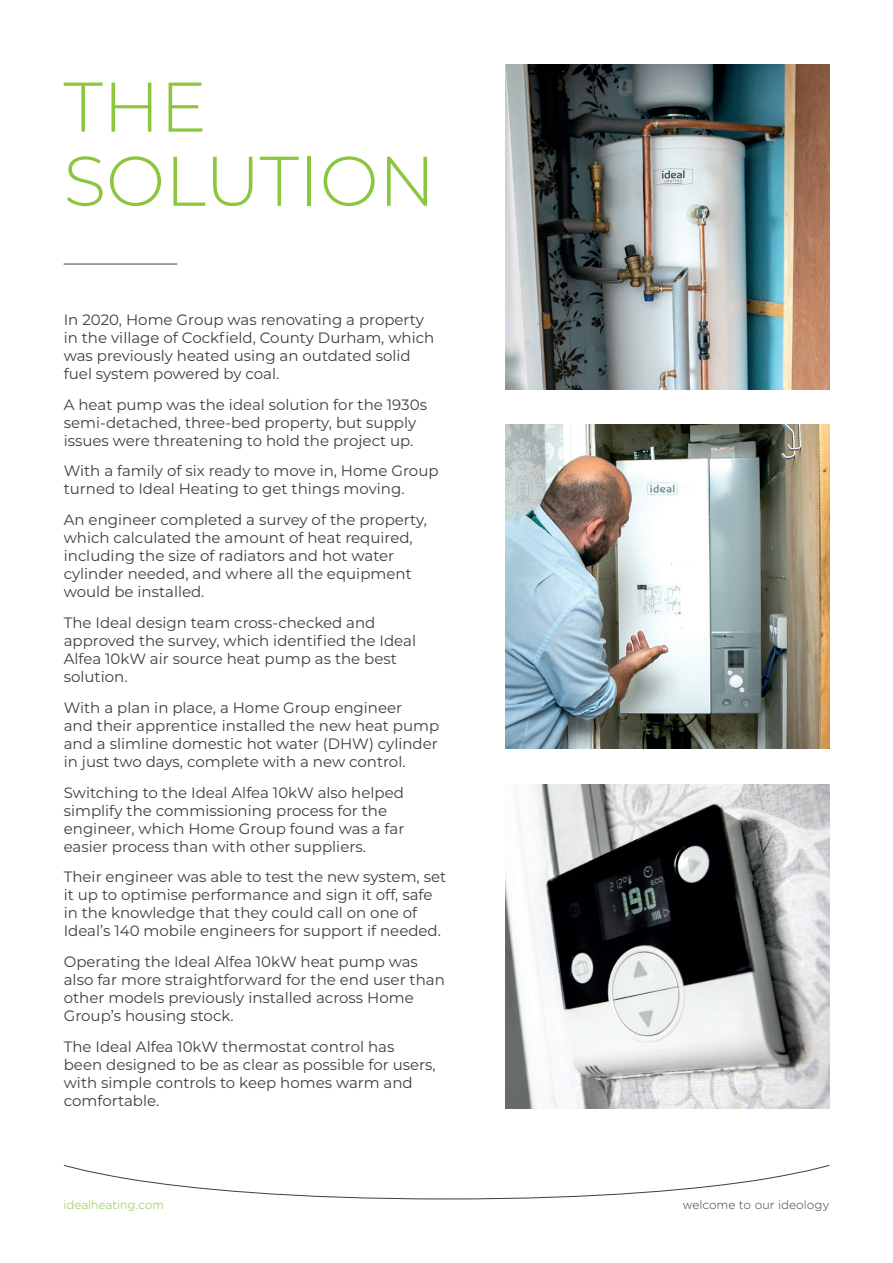
<style>
.page{position:relative;width:893px;height:1263px;background:#fff}
.page>*{position:absolute;margin:0;border:0;box-sizing:border-box;transform-origin:0 0}
.t1{font:300 70.05px/74.1px "Montserrat";color:#8bc63e}
.t2{font:15px/18px "Montserrat";color:#3e3e3f}
.t3{font:300 12px "Gotham";color:#3e3e3f}
.t4{font:300 12px "Gotham";color:#8bc63f}
</style>
<div class="page">
<hr style="left:64px;top:264px;width:113px;height:1px;background:#3e3e3f">
<svg style="left:63px;top:1164px;width:767px;height:36px"></svg>
<img style="left:505px;top:65px;width:324px;height:324px">
<img style="left:505px;top:424px;width:324px;height:325px">
<img style="left:505px;top:784px;width:324px;height:325px">
<h1 class="t1" style="left:63px;top:68px;width:374px">THE<br>SOLUTION</h1>
<p class="t2" style="left:64px;top:310px;width:372px">In 2020, Home Group was renovating a property in the village of Cockfield, County Durham, which was previously heated using an outdated solid fuel system powered by coal.</p>
<p class="t2" style="left:64px;top:395px;width:365px">A heat pump was the ideal solution for the 1930s semi-detached, three-bed property, but supply issues were threatening to hold the project up.</p>
<p class="t2" style="left:64px;top:462px;width:376px">With a family of six ready to move in, Home Group turned to Ideal Heating to get things moving.</p>
<p class="t2" style="left:64px;top:510px;width:365px">An engineer completed a survey of the property, which calculated the amount of heat required, including the size of radiators and hot water cylinder needed, and where all the equipment would be installed.</p>
<p class="t2" style="left:64px;top:613px;width:354px">The Ideal design team cross-checked and approved the survey, which identified the Ideal Alfea 10kW air source heat pump as the best solution.</p>
<p class="t2" style="left:64px;top:698px;width:377px">With a plan in place, a Home Group engineer<br>and their apprentice installed the new heat pump and a slimline domestic hot water (DHW) cylinder in just two days, complete with a new control.</p>
<p class="t2" style="left:64px;top:783px;width:342px">Switching to the Ideal Alfea 10kW also helped simplify the commissioning process for the engineer, which Home Group found was a far easier process than with other suppliers.</p>
<p class="t2" style="left:64px;top:867px;width:384px">Their engineer was able to test the new system, set it up to optimise performance and sign it off, safe in the knowledge that they could call on one of Ideal’s 140 mobile engineers for support if needed.</p>
<p class="t2" style="left:64px;top:952px;width:383px">Operating the Ideal Alfea 10kW heat pump was also far more straightforward for the end user than other models previously installed across Home Group’s housing stock.</p>
<p class="t2" style="left:64px;top:1037px;width:373px">The Ideal Alfea 10kW thermostat control has been designed to be as clear as possible for users, with simple controls to keep homes warm and comfortable.</p>
<p class="t4" style="left:63px;top:1197px;width:102px">idealheating.com</p>
<p class="t3" style="left:682px;top:1197px;width:148px">welcome to our ideology</p>
</div>
